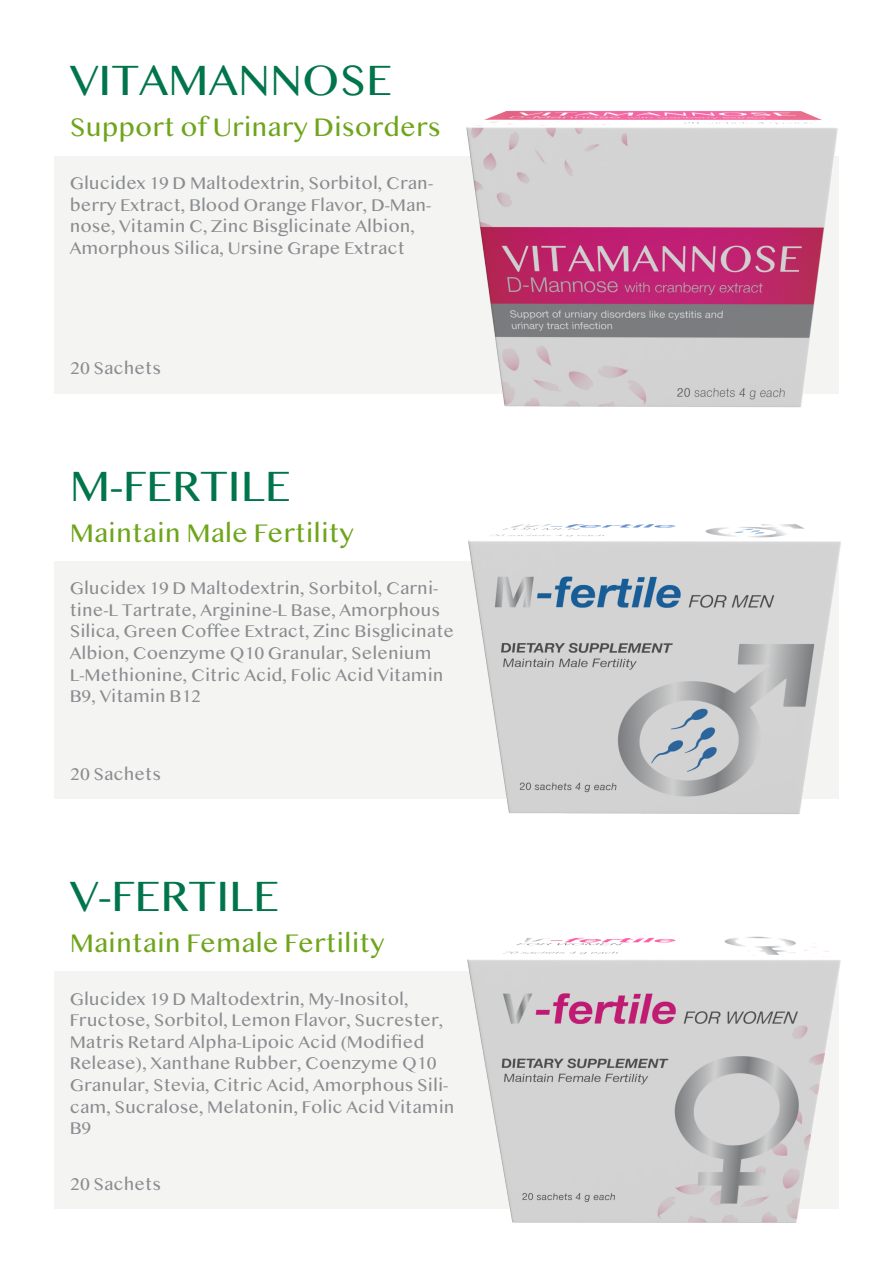
<style>
.page{position:relative;width:893px;height:1263px;background:#fff}
.page>*{position:absolute;margin:0;border:0;box-sizing:border-box;transform-origin:0 0}
.t1{font:45px "Myanmar MN";color:#00754b}
.t2{font:27px "Myanmar MN";color:#6ea51b}
.t3{font:18px/21.6px "Myanmar MN";color:#8a8c8f}
</style>
<div class="page">
<div style="left:54px;top:156px;width:784px;height:237px;background:#f4f4f3"></div>
<div style="left:54px;top:561px;width:784px;height:237px;background:#f4f4f3"></div>
<img style="left:446px;top:110px;width:393px;height:298px">
<img style="left:452px;top:524px;width:389px;height:290px">
<div style="left:54px;top:971px;width:784px;height:238px;background:#f4f4f3"></div>
<img style="left:467px;top:936px;width:374px;height:287px">
<p class="t1" style="left:70px;top:54px;width:324px">VITAMANNOSE</p>
<p class="t2" style="left:70px;top:111px;width:373px">Support of Urinary Disorders</p>
<p class="t3" style="left:70px;top:172px;width:365px">Glucidex 19 D Maltodextrin, Sorbitol, Cran&shy;berry Extract, Blood Orange Flavor, D-Man&shy;nose, Vitamin C, Zinc Bisglicinate Albion, Amorphous Silica, Ursine Grape Extract</p>
<p class="t3" style="left:70px;top:357px;width:92px">20 Sachets</p>
<p class="t1" style="left:70px;top:459px;width:222px">M-FERTILE</p>
<p class="t2" style="left:70px;top:516px;width:286px">Maintain Male Fertility</p>
<p class="t3" style="left:70px;top:577px;width:386px">Glucidex 19 D Maltodextrin, Sorbitol, Carni&shy;tine-L Tartrate, Arginine-L Base, Amorphous Silica, Green Coffee Extract, Zinc Bisglicinate Albion, Coenzyme Q10 Granular, Selenium L-Methionine, Citric Acid, Folic Acid Vitamin B9, Vitamin B12</p>
<p class="t3" style="left:70px;top:763px;width:92px">20 Sachets</p>
<p class="t1" style="left:70px;top:869px;width:211px">V-FERTILE</p>
<p class="t2" style="left:70px;top:927px;width:316px">Maintain Female Fertility</p>
<p class="t3" style="left:70px;top:987px;width:386px">Glucidex 19 D Maltodextrin, My-Inositol, Fructose, Sorbitol, Lemon Flavor, Sucrester, Matris Retard Alpha-Lipoic Acid (Modified Release), Xanthane Rubber, Coenzyme Q10<br>Granular, Stevia, Citric Acid, Amorphous Sili&shy;cam, Sucralose, Melatonin, Folic Acid Vitamin B9</p>
<p class="t3" style="left:70px;top:1173px;width:92px">20 Sachets</p>
</div>
